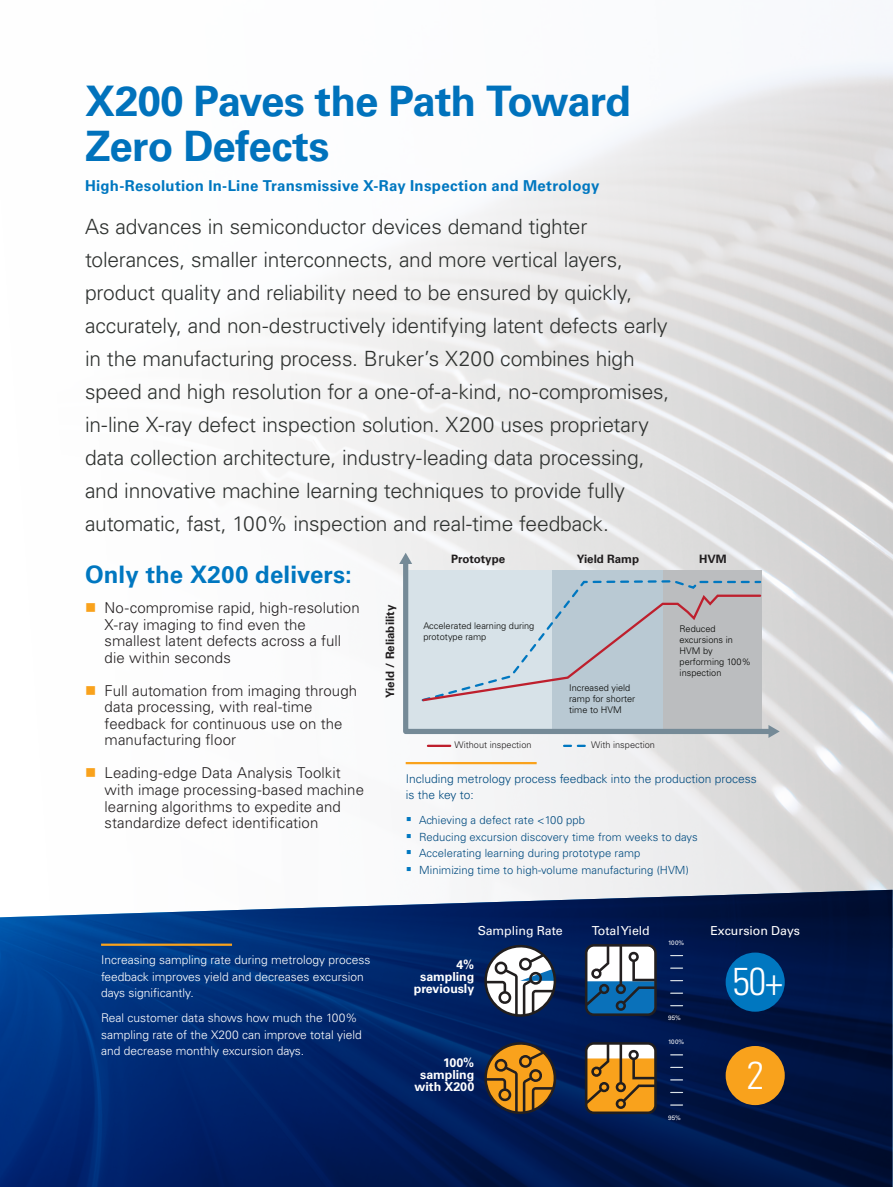
<style>
.page{position:relative;width:893px;height:1187px;background:#fff}
.page>*{position:absolute;margin:0;border:0;box-sizing:border-box;transform-origin:0 0}
.Headline_blau{font:700 42px/45px "Univers LT Std";letter-spacing:-.02em;color:#0072bc}
.t1{font:300 condensed 38.85px "Univers LT Std";color:#fff}
._3rd_subhead_16pt{font:700 24px "Univers LT Std";letter-spacing:.005em;color:#0077c0}
.Brochure_gray_intro_body{font:300 21px/33px "Univers LT Std";letter-spacing:-.01em;color:#2f3230}
.t2{font:300 15px/16.5px "Univers LT Std";letter-spacing:.005em;color:#231f20}
.Subhead{font:700 15px "Univers LT Std";letter-spacing:.015em;color:#0077c0}
.t3{font:700 12.45px/12.5px "Univers LT Std";letter-spacing:-.005em;color:#fff;text-align:right}
.t4{font:12.45px "Univers LT Std";letter-spacing:-.005em;color:#fff}
.Caption_inverse{font:300 12px/16.5px "Univers LT Std";color:#fff}
.Caption_blue{font:300 12px/16.5px "Univers LT Std";color:#004a7f}
.t5{font:700 11.55px "Univers LT Std";color:#201d1e}
.t6{font:300 11.25px "Univers LT Std";letter-spacing:.005em;color:#004a7f}
.t7{font:300 9.15px/10.9px "Univers LT Std";color:#040503}
.t8{font:300 9.15px "Univers LT Std";color:#201d1e}
.t9{font:6.3px "Univers LT Std";letter-spacing:-.005em;color:#fff}
</style>
<div class="page">
<img style="left:288px;top:59px;width:605px;height:888px">
<img style="left:0;top:889px;width:892px;height:297px">
<svg style="left:400px;top:557px;width:376px;height:179px;background:#c8d0d5"></svg>
<svg style="left:399px;top:552px;width:13px;height:12px"></svg>
<svg style="left:768px;top:725px;width:12px;height:13px"></svg>
<svg style="left:420px;top:579px;width:342px;height:124px;background:#bbcbd5"></svg>
<svg style="left:421px;top:593px;width:341px;height:109px;background:#c3cad1"></svg>
<svg style="left:564px;top:744px;width:22px;height:3px"></svg>
<hr style="left:428px;top:744px;width:22px;height:3px;background:#be1f2d">
<svg style="left:484px;top:937px;width:78px;height:79px"></svg>
<svg style="left:484px;top:1034px;width:78px;height:80px;background:#745732"></svg>
<svg style="left:585px;top:944px;width:72px;height:71px"></svg>
<svg style="left:585px;top:1042px;width:72px;height:71px;background:#be8b3f"></svg>
<div style="left:726px;top:1045px;width:59px;height:59px;background:#f9a21c;border-radius:50%"></div>
<div style="left:726px;top:952px;width:59px;height:59px;background:#0077c0;border-radius:50%"></div>
<svg style="left:671px;top:954px;width:12px;height:2px"></svg>
<svg style="left:671px;top:967px;width:12px;height:1px"></svg>
<svg style="left:671px;top:979px;width:12px;height:2px"></svg>
<svg style="left:671px;top:992px;width:12px;height:1px"></svg>
<svg style="left:671px;top:1005px;width:12px;height:1px"></svg>
<svg style="left:671px;top:1054px;width:12px;height:1px"></svg>
<svg style="left:671px;top:1066px;width:12px;height:1px"></svg>
<svg style="left:671px;top:1079px;width:12px;height:1px"></svg>
<svg style="left:671px;top:1091px;width:12px;height:1px"></svg>
<svg style="left:671px;top:1104px;width:12px;height:1px"></svg>
<hr style="left:101px;top:943px;width:131px;height:2px;background:#f9a21c">
<hr style="left:406px;top:762px;width:131px;height:2px;background:#f9a21c">
<svg style="left:407px;top:817px;width:4px;height:4px"></svg>
<svg style="left:407px;top:833px;width:4px;height:4px"></svg>
<svg style="left:407px;top:850px;width:4px;height:4px"></svg>
<svg style="left:407px;top:866px;width:4px;height:4px"></svg>
<p class="Headline_blau" style="left:85px;top:78px;width:548px">X200 Paves the Path Toward<br>Zero Defects</p>
<p class="Subhead" style="left:85px;top:177px;width:516px">High-Resolution In-Line Transmissive X-Ray Inspection and Metrology</p>
<p class="Brochure_gray_intro_body" style="left:85px;top:210px;width:586px">As advances in semiconductor devices demand tighter tolerances, smaller interconnects, and more vertical layers, product quality and reliability need to be ensured by quickly, accurately, and non-destructively identifying latent defects early in the manufacturing process. Bruker’s X200 combines high speed and high resolution for a one-of-a-kind, no-compromises, in-line X-ray defect inspection solution. X200 uses proprietary data collection architecture, industry-leading data processing, and innovative machine learning techniques to provide fully automatic, fast, 100% inspection and real-time feedback.</p>
<p class="_3rd_subhead_16pt" style="left:85px;top:560px;width:268px">Only the X200 delivers:</p>
<p class="t2" style="left:105px;top:599px;width:257px">No-compromise rapid, high-resolution<br>X-ray imaging to find even the smallest latent defects across a full die within seconds</p>
<p class="t2" style="left:105px;top:682px;width:254px">Full automation from imaging through data processing, with real-time feedback for continuous use on the manufacturing floor</p>
<p class="t2" style="left:105px;top:764px;width:261px">Leading-edge Data Analysis Toolkit with image processing-based machine learning algorithms to expedite and standardize defect identification</p>
<p class="t5" style="left:577px;top:552px;width:64px">Yield Ramp</p>
<p class="t5" style="left:699px;top:552px;width:29px">HVM</p>
<p class="t5" style="left:451px;top:552px;width:56px">Prototype</p>
<p class="t5" style="left:383px;top:698px;width:95px;rotate:-90deg">Yield / Reliability</p>
<p class="t7" style="left:423px;top:620px;width:113px">Accelerated learning during prototype ramp</p>
<p class="t7" style="left:680px;top:623px;width:73px">Reduced excursions in<br>HVM by performing 100% inspection</p>
<p class="t7" style="left:569px;top:682px;width:68px">Increased yield ramp for shorter time to HVM</p>
<p class="t8" style="left:454px;top:739px;width:79px">Without inspection</p>
<p class="t8" style="left:591px;top:739px;width:65px">With inspection</p>
<p class="Caption_blue" style="left:406px;top:770px;width:353px">Including metrology process feedback into the production process is the key to:</p>
<p class="t6" style="left:419px;top:813px;width:167px">Achieving a defect rate &lt;100 ppb</p>
<p class="t6" style="left:419px;top:830px;width:280px">Reducing excursion discovery time from weeks to days</p>
<p class="t6" style="left:419px;top:846px;width:223px">Accelerating learning during prototype ramp</p>
<p class="t6" style="left:419px;top:863px;width:271px">Minimizing time to high-volume manufacturing (HVM)</p>
<p class="t4" style="left:478px;top:923px;width:86px">Sampling Rate</p>
<p class="t4" style="left:592px;top:923px;width:59px">Total Yield</p>
<p class="t4" style="left:710px;top:923px;width:91px">Excursion Days</p>
<p class="Caption_inverse" style="left:101px;top:951px;width:271px">Increasing sampling rate during metrology process feedback improves yield and decreases excursion days significantly.</p>
<p class="Caption_inverse" style="left:101px;top:1009px;width:262px">Real customer data shows how much the 100% sampling rate of the X200 can improve total yield and decrease monthly excursion days.</p>
<p class="t3" style="left:414px;top:958px;width:62px">4% sampling previously</p>
<p class="t3" style="left:415px;top:1055px;width:61px">100% sampling with X200</p>
<p class="t9" style="left:668px;top:938px;width:18px">100%</p>
<p class="t9" style="left:668px;top:1014px;width:14px">95%</p>
<p class="t9" style="left:668px;top:1038px;width:18px">100%</p>
<p class="t9" style="left:668px;top:1113px;width:14px">95%</p>
<p class="t1" style="left:732px;top:958px;width:52px">50+</p>
<p class="t1" style="left:747px;top:1051px;width:19px">2</p>
</div>
